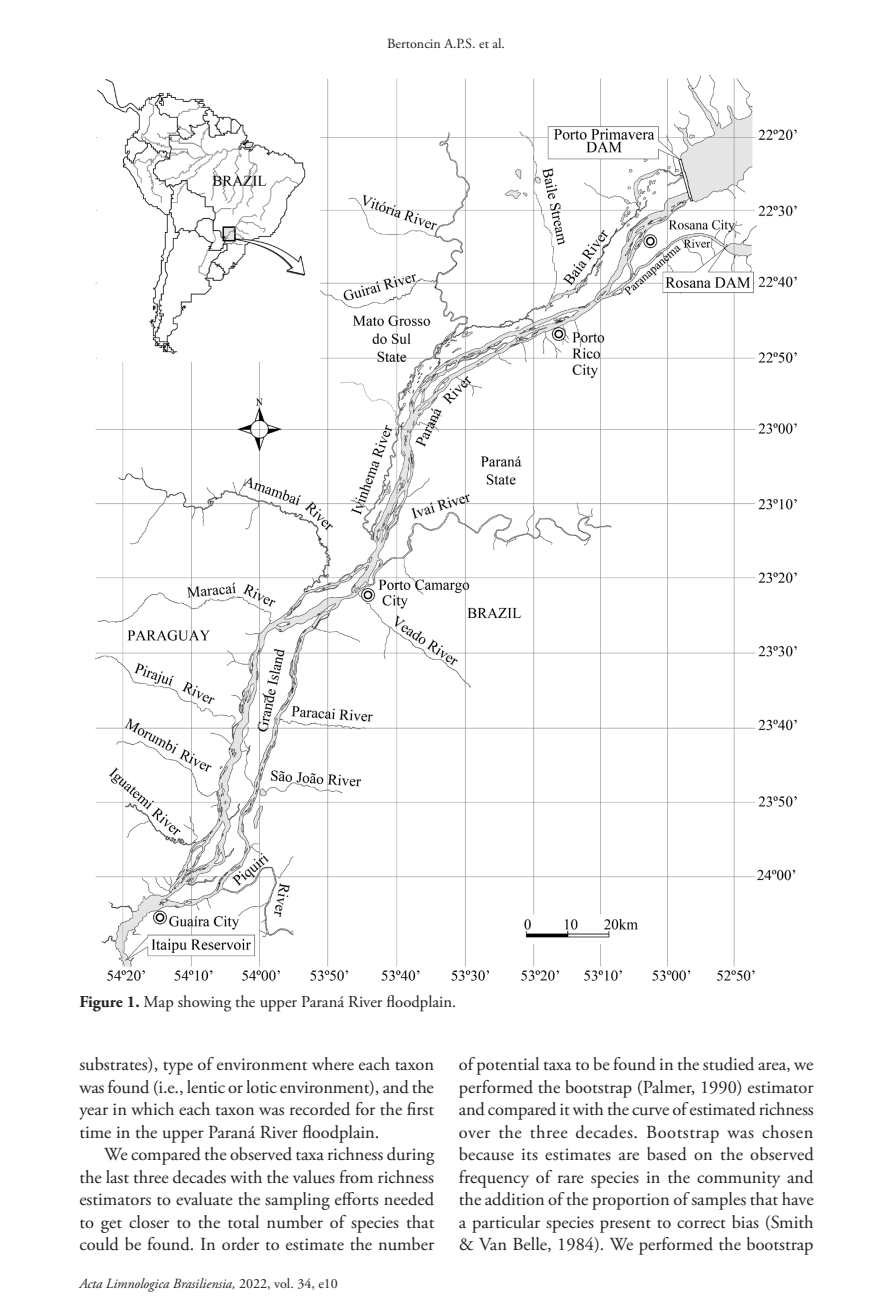
<style>
.page{position:relative;width:893px;height:1315px;background:#fff}
.page>*{position:absolute;margin:0;border:0;box-sizing:border-box;transform-origin:0 0}
.Paragraph{font:18.38px/22.6px "Adobe Garamond Pro";color:#231f20;text-align:justify}
.FigureCaption{font:16.62px "Adobe Garamond Pro";color:#231f20}
.t1{font:italic 14px "Adobe Garamond Pro";color:#231f20}
.t2{font:14px "Adobe Garamond Pro";color:#231f20}
.s1{font-weight:700}
.s2{font-style:normal}
</style>
<div class="page">
<img style="left:95px;top:74px;width:702px;height:907px">
<p class="t2" style="left:387px;top:35px;width:119px">Bertoncin A.P.S. et al.</p>
<p class="FigureCaption" style="left:79px;top:991px;width:378px"><span class="s1">Figure 1.</span> Map showing the upper Paraná River floodplain.</p>
<p class="Paragraph" style="left:79px;top:1053px;width:356px">substrates), type of environment where each taxon was found (i.e., lentic or lotic environment), and the year in which each taxon was recorded for the first time in the upper Paraná River floodplain.</p>
<p class="Paragraph" style="left:79px;top:1144px;width:357px;text-indent:25px">We compared the observed taxa richness during the last three decades with the values from richness estimators to evaluate the sampling efforts needed to get closer to the total number of species that could be found. In order to estimate the number</p>
<p class="t1" style="left:79px;top:1275px;width:260px">Acta Limnologica Brasiliensia, <span class="s2">2022, vol. 34, e10</span></p>
<p class="Paragraph" style="left:459px;top:1053px;width:356px">of potential taxa to be found in the studied area, we performed the bootstrap (Palmer, 1990) estimator and compared it with the curve of estimated richness over the three decades. Bootstrap was chosen because its estimates are based on the observed frequency of rare species in the community and the addition of the proportion of samples that have a particular species present to correct bias (Smith &amp; Van Belle, 1984). We performed the bootstrap</p>
</div>
